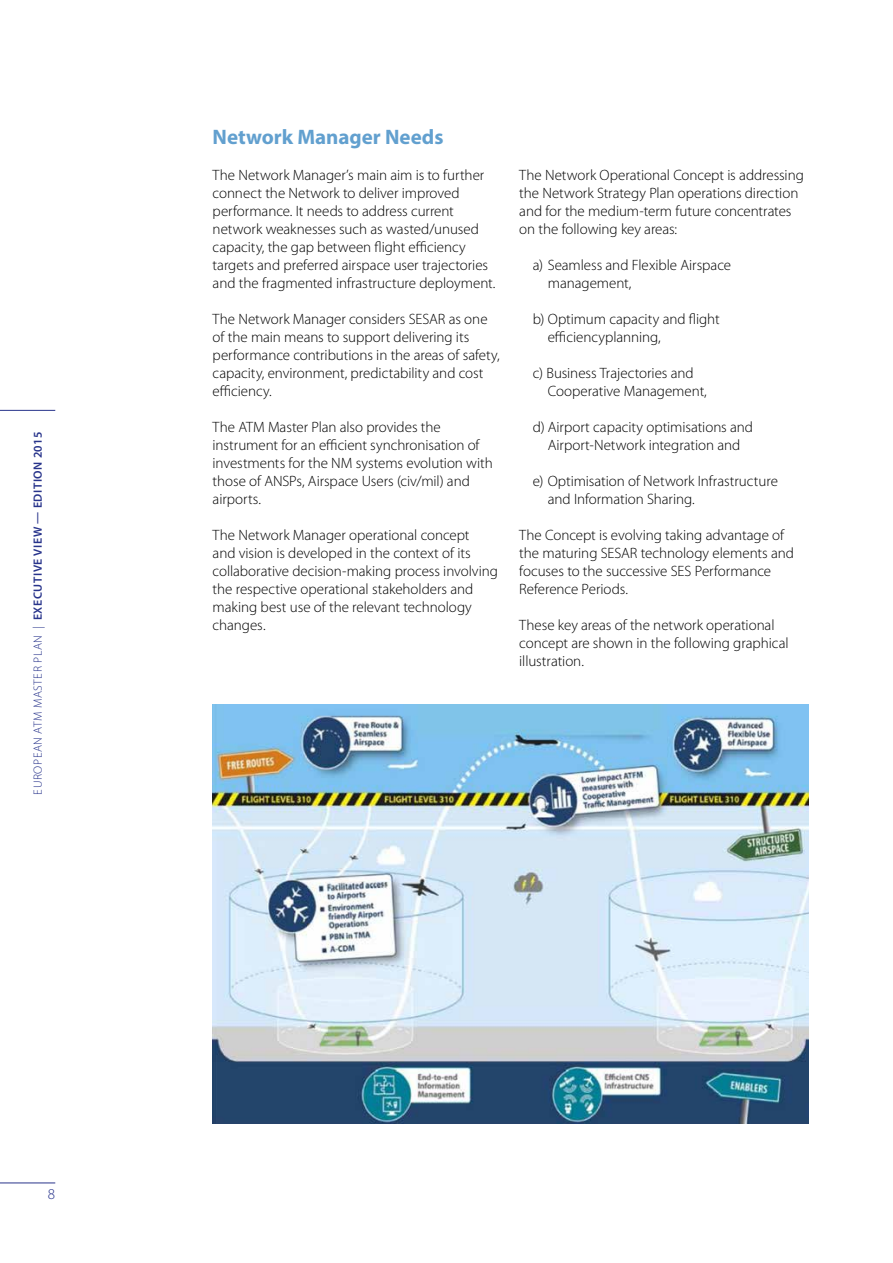
<style>
.page{position:relative;width:893px;height:1263px;background:#fff}
.page>*{position:absolute;margin:0;border:0;box-sizing:border-box;transform-origin:0 0}
.t1{font:700 21px "Myriad Pro";color:#62a0cf}
.t2{font:300 15px/18px "Myriad Pro";letter-spacing:-.005em;color:#000}
.t3{font:300 15px "Myriad Pro";color:#28348b}
.t4{font:600 12px "Myriad Pro";letter-spacing:.045em;color:#28348b}
.s1{font-weight:300}
</style>
<div class="page">
<hr style="left:0;top:1182px;width:55px;height:1px;background:#28348b">
<hr style="left:0;top:410px;width:55px;height:1px;background:#28348b">
<img style="left:213px;top:704px;width:596px;height:419px">
<p class="t4" style="left:30px;top:794px;width:364px;rotate:-90deg"><span class="s1">EUROPEAN ATM MASTER PLAN |</span> EXECUTIVE VIEW — EDITION 2015</p>
<h1 class="t1" style="left:213px;top:123px;width:232px">Network Manager Needs</h1>
<p class="t2" style="left:213px;top:166px;width:284px">The Network Manager’s main aim is to further connect the Network to deliver improved performance. It needs to address current network weaknesses such as wasted/unused capacity, the gap between flight efficiency targets and preferred airspace user trajectories and the fragmented infrastructure deployment.</p>
<p class="t2" style="left:213px;top:310px;width:289px">The Network Manager considers SESAR as one of the main means to support delivering its performance contributions in the areas of safety, capacity, environment, predictability and cost efficiency.</p>
<p class="t2" style="left:213px;top:418px;width:282px">The ATM Master Plan also provides the instrument for an efficient synchronisation of investments for the NM systems evolution with those of ANSPs, Airspace Users (civ/mil) and airports.</p>
<p class="t2" style="left:213px;top:526px;width:287px">The Network Manager operational concept<br>and vision is developed in the context of its collaborative decision-making process involving the respective operational stakeholders and making best use of the relevant technology changes.</p>
<p class="t2" style="left:519px;top:166px;width:286px">The Network Operational Concept is addressing the Network Strategy Plan operations direction and for the medium-term future concentrates on the following key areas:</p>
<p class="t2" style="left:548px;top:256px;width:185px;text-indent:-15px">a) Seamless and Flexible Airspace management,</p>
<p class="t2" style="left:548px;top:310px;width:173px;text-indent:-15px">b) Optimum capacity and flight efficiencyplanning,</p>
<p class="t2" style="left:548px;top:364px;width:161px;text-indent:-15px">c) Business Trajectories and<br>Cooperative Management,</p>
<p class="t2" style="left:533px;top:418px;width:222px;text-align:center">d) Airport capacity optimisations and<br>Airport-Network integration and</p>
<p class="t2" style="left:548px;top:472px;width:232px;text-indent:-15px">e) Optimisation of Network Infrastructure and Information Sharing.</p>
<p class="t2" style="left:519px;top:526px;width:276px">The Concept is evolving taking advantage of the maturing SESAR technology elements and focuses to the successive SES Performance Reference Periods.</p>
<p class="t2" style="left:519px;top:616px;width:271px">These key areas of the network operational concept are shown in the following graphical illustration.</p>
<p class="t3" style="left:48px;top:1186px;width:9px">8</p>
</div>
